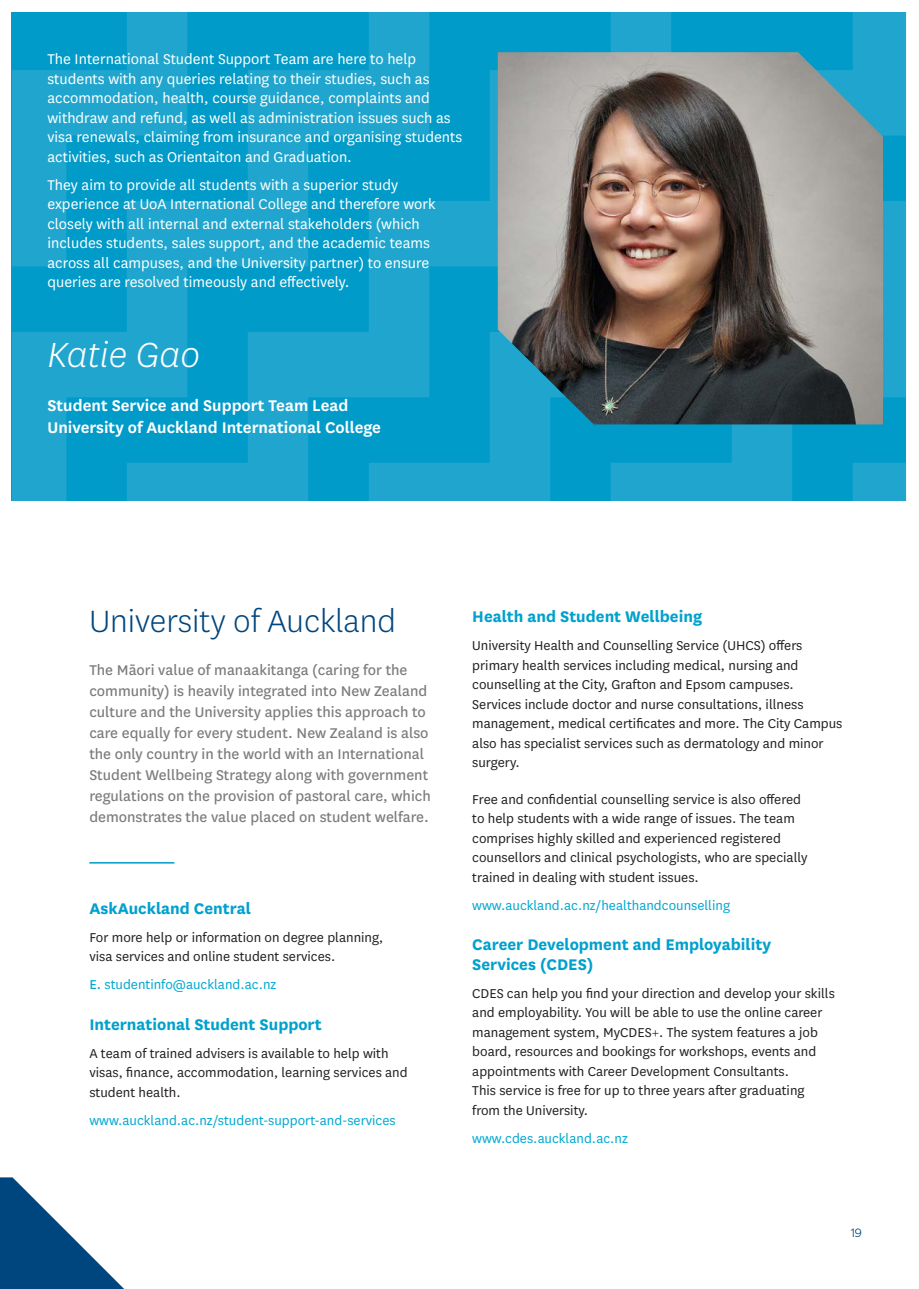
<style>
.page{position:relative;width:919px;height:1289px;background:#fff}
.page>*{position:absolute;margin:0;border:0;box-sizing:border-box;transform-origin:0 0}
.Heavy_Paragraph{font:italic 300 40.8px "National";color:#fff}
.Headers{font:300 36px "National";color:#00467e}
.t1{font:600 18.15px/21.8px "National";color:#fff}
.Subheading{font:700 18px/19.5px "National";color:#00a1cd}
.t2{font:16.5px/19.5px "National";color:#fff}
.Grey_Intro{font:16.5px/21px "National";color:#7d7c7b}
.Body_Copy{font:15px/19.5px "National";color:#231f20}
.Body_Copy-2{font:15px "National";color:#00a8d1}
.Web_or_email{font:15px "National";color:#00a8d1}
.t3{font:300 12px "Matter";color:#00467e}
.s1{font-style:inherit}
</style>
<div class="page">
<hr style="left:89px;top:862px;width:85px;height:1px;background:#009bc8">
<svg style="left:0;top:1177px;width:123px;height:111px"></svg>
<svg style="left:13px;top:13px;width:893px;height:488px;background:#0fa0ca"></svg>
<img style="left:497px;top:52px;width:386px;height:372px">
<p class="t2" style="left:47px;top:49px;width:416px">The International Student Support Team are here to help students with any queries relating to their studies, such as accommodation, health, course guidance, complaints and withdraw and refund, as well as administration issues such as visa renewals, claiming from insurance and organising students activities, such as Orientaiton and Graduation.</p>
<p class="t2" style="left:47px;top:174px;width:389px">They aim to provide all students with a superior study experience at UoA International College and therefore work closely with all internal and external stakeholders (which includes students, sales support, and the academic teams across all campuses, and the University partner) to ensure queries are resolved timeously and effectively.</p>
<p class="Heavy_Paragraph" style="left:47px;top:329px;width:154px">Katie Gao</p>
<p class="t1" style="left:47px;top:393px;width:335px">Student Service and Support Team Lead<br>University of Auckland International College</p>
<p class="Headers" style="left:89px;top:599px;width:308px">University of Auckland</p>
<p class="Grey_Intro" style="left:89px;top:658px;width:343px">The Māori value of manaakitanga (caring for the community) is heavily integrated into New Zealand culture and the University applies this approach to care equally for every student. New Zealand is also the only country in the world with an International Student Wellbeing Strategy along with government regulations on the provision of pastoral care, which demonstrates the value placed on student welfare.</p>
<p class="Subheading" style="left:89px;top:897px;width:163px">AskAuckland Central</p>
<p class="Body_Copy" style="left:89px;top:926px;width:295px">For more help or information on degree planning, visa services and online student services.</p>
<p class="Web_or_email" style="left:89px;top:974px;width:188px"><span class="s1">E.</span> studentinfo@auckland.ac.nz</p>
<p class="Subheading" style="left:89px;top:1013px;width:234px">International Student Support</p>
<p class="Body_Copy" style="left:89px;top:1042px;width:320px">A team of trained advisers is available to help with visas, finance, accommodation, learning services and student health.</p>
<p class="Body_Copy-2" style="left:89px;top:1110px;width:308px">www.auckland.ac.nz/student-support-and-services</p>
<p class="Subheading" style="left:472px;top:605px;width:231px">Health and Student Wellbeing</p>
<p class="Body_Copy" style="left:472px;top:635px;width:371px">University Health and Counselling Service (UHCS) offers primary health services including medical, nursing and counselling at the City, Grafton and Epsom campuses.<br>Services include doctor and nurse consultations, illness management, medical certificates and more. The City Campus also has specialist services such as dermatology and minor surgery.</p>
<p class="Body_Copy" style="left:472px;top:788px;width:336px">Free and confidential counselling service is also offered to help students with a wide range of issues. The team comprises highly skilled and experienced registered counsellors and clinical psychologists, who are specially trained in dealing with student issues.</p>
<p class="Web_or_email" style="left:472px;top:895px;width:259px">www.auckland.ac.nz/healthandcounselling</p>
<p class="Subheading" style="left:472px;top:933px;width:300px">Career Development and Employability<br>Services (CDES)</p>
<p class="Body_Copy" style="left:472px;top:982px;width:364px">CDES can help you find your direction and develop your skills and employability. You will be able to use the online career management system, MyCDES+. The system features a job board, resources and bookings for workshops, events and appointments with Career Development Consultants.<br>This service is free for up to three years after graduating from the University.</p>
<p class="Body_Copy-2" style="left:472px;top:1128px;width:157px">www.cdes.auckland.ac.nz</p>
<p class="t3" style="left:850px;top:1224px;width:12px">19</p>
</div>
